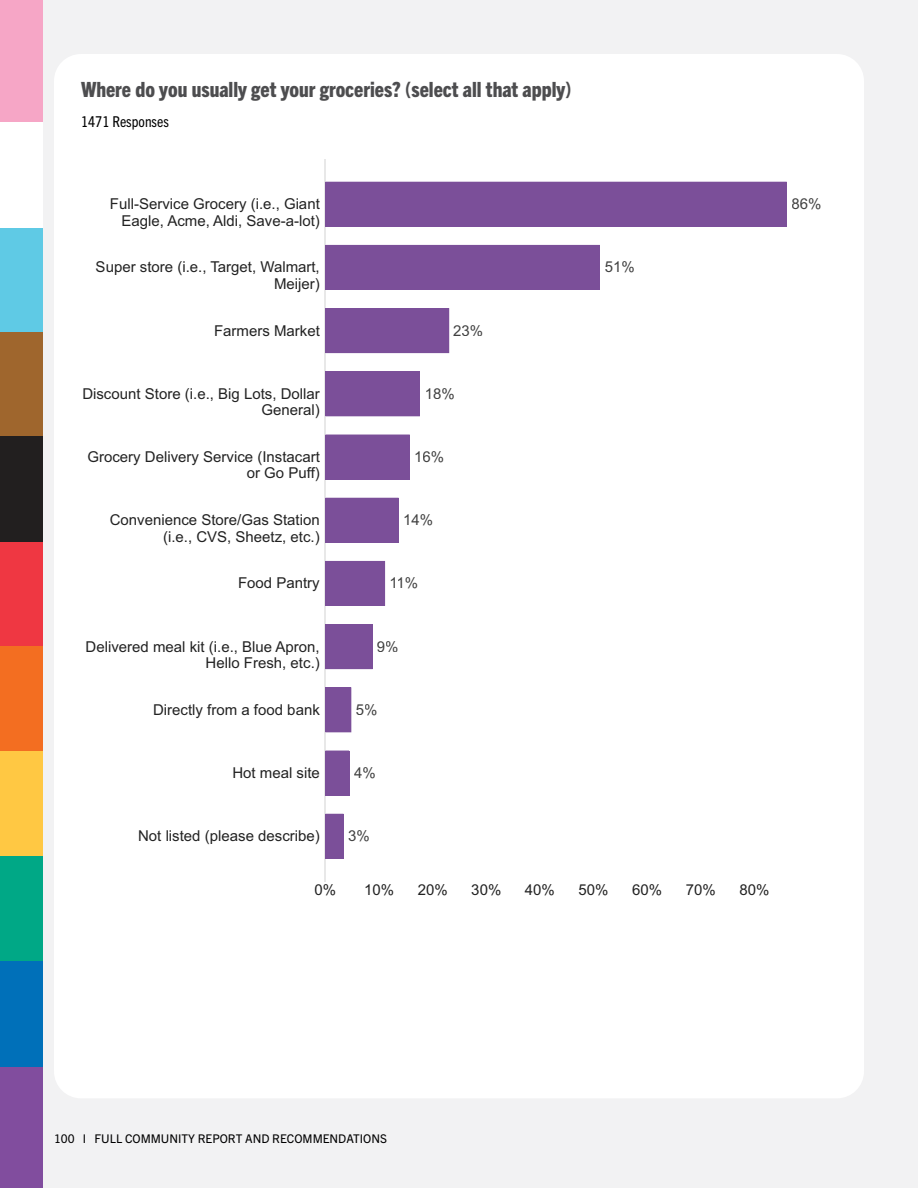
<style>
.page{position:relative;width:918px;height:1188px;background:#fff}
.page>*{position:absolute;margin:0;border:0;box-sizing:border-box;transform-origin:0 0}
.t1{font:800 condensed 21px "Trade Gothic Next LT Pro";color:#4d4d4f}
.t2{font:15px/16.5px "Arial";color:#222;text-align:right}
.t3{font:15px "Arial";color:#414141}
.t4{font:condensed 15px "Trade Gothic Next LT Pro";color:#000}
.t5{font:12px "Trade Gothic Next LT Pro";color:#000}
</style>
<div class="page">
<div style="left:22px;top:0;width:896px;height:1188px;background:#f2f2f3"></div>
<div style="left:54px;top:54px;width:810px;height:1044px;background:#fff;border-radius:27px"></div>
<hr style="left:325px;top:159px;width:1px;height:722px;background:#e8e8e8">
<div style="left:325px;top:182px;width:462px;height:45px;background:#7b4f99"></div>
<div style="left:325px;top:245px;width:275px;height:45px;background:#7b4f99"></div>
<div style="left:325px;top:308px;width:124px;height:45px;background:#7b4f99"></div>
<div style="left:325px;top:371px;width:95px;height:45px;background:#7b4f99"></div>
<div style="left:325px;top:435px;width:85px;height:45px;background:#7b4f99"></div>
<div style="left:325px;top:498px;width:74px;height:45px;background:#7b4f99"></div>
<div style="left:325px;top:561px;width:60px;height:45px;background:#7b4f99"></div>
<div style="left:325px;top:624px;width:48px;height:45px;background:#7b4f99"></div>
<svg style="left:325px;top:687px;width:26px;height:45px"></svg>
<div style="left:325px;top:751px;width:25px;height:45px;background:#7b4f99"></div>
<div style="left:325px;top:814px;width:19px;height:45px;background:#7b4f99"></div>
<div style="left:0;top:541px;width:43px;height:105px;background:#ef3742"></div>
<div style="left:0;top:227px;width:43px;height:105px;background:#5fcae5"></div>
<div style="left:0;top:646px;width:43px;height:105px;background:#f36e21"></div>
<div style="left:0;top:751px;width:43px;height:105px;background:#ffc843"></div>
<div style="left:0;top:856px;width:43px;height:105px;background:#00a886"></div>
<div style="left:0;top:1066px;width:43px;height:122px;background:#814d9e"></div>
<div style="left:0;top:961px;width:43px;height:105px;background:#0070b9"></div>
<div style="left:0;top:332px;width:43px;height:105px;background:#9f662d"></div>
<div style="left:0;top:0;width:43px;height:122px;background:#f6a6c6"></div>
<div style="left:0;top:436px;width:43px;height:105px;background:#221f1f"></div>
<div style="left:0;top:122px;width:43px;height:105px;background:#fff"></div>
<h1 class="t1" style="left:81px;top:75px;width:492px">Where do you usually get your groceries? (select all that apply)</h1>
<p class="t4" style="left:81px;top:112px;width:89px">1471 Responses</p>
<p class="t2" style="left:110px;top:196px;width:211px">Full-Service Grocery (i.e., Giant<br>Eagle, Acme, Aldi, Save-a-lot)</p>
<p class="t2" style="left:96px;top:259px;width:226px">Super store (i.e., Target, Walmart,<br>Meijer)</p>
<p class="t2" style="left:214px;top:322px;width:107px">Farmers Market</p>
<p class="t2" style="left:82px;top:385px;width:239px">Discount Store (i.e., Big Lots, Dollar<br>General)</p>
<p class="t2" style="left:87px;top:449px;width:234px">Grocery Delivery Service (Instacart or Go Puff)</p>
<p class="t2" style="left:110px;top:512px;width:212px">Convenience Store/Gas Station (i.e., CVS, Sheetz, etc.)</p>
<p class="t2" style="left:238px;top:575px;width:83px">Food Pantry</p>
<p class="t2" style="left:86px;top:638px;width:236px">Delivered meal kit (i.e., Blue Apron,<br>Hello Fresh, etc.)</p>
<p class="t2" style="left:153px;top:701px;width:168px">Directly from a food bank</p>
<p class="t2" style="left:232px;top:765px;width:89px">Hot meal site</p>
<p class="t2" style="left:138px;top:828px;width:183px">Not listed (please describe)</p>
<p class="t3" style="left:453px;top:320px;width:32px">23%</p>
<p class="t3" style="left:425px;top:384px;width:32px">18%</p>
<p class="t3" style="left:414px;top:447px;width:32px">16%</p>
<p class="t3" style="left:403px;top:510px;width:32px">14%</p>
<p class="t3" style="left:389px;top:573px;width:30px">11%</p>
<p class="t3" style="left:377px;top:636px;width:23px">9%</p>
<p class="t3" style="left:356px;top:700px;width:23px">5%</p>
<p class="t3" style="left:354px;top:763px;width:23px">4%</p>
<p class="t3" style="left:348px;top:826px;width:23px">3%</p>
<p class="t3" style="left:605px;top:257px;width:32px">51%</p>
<p class="t2" style="left:315px;top:882px;width:23px">0%</p>
<p class="t2" style="left:364px;top:882px;width:32px">10%</p>
<p class="t2" style="left:418px;top:882px;width:32px">20%</p>
<p class="t2" style="left:471px;top:882px;width:32px">30%</p>
<p class="t2" style="left:525px;top:882px;width:32px">40%</p>
<p class="t2" style="left:579px;top:882px;width:32px">50%</p>
<p class="t2" style="left:632px;top:882px;width:32px">60%</p>
<p class="t2" style="left:686px;top:882px;width:32px">70%</p>
<p class="t2" style="left:739px;top:882px;width:32px">80%</p>
<p class="t3" style="left:791px;top:194px;width:32px">86%</p>
<p class="t5" style="left:54px;top:1131px;width:335px">100 I FULL COMMUNITY REPORT AND RECOMMENDATIONS</p>
</div>
